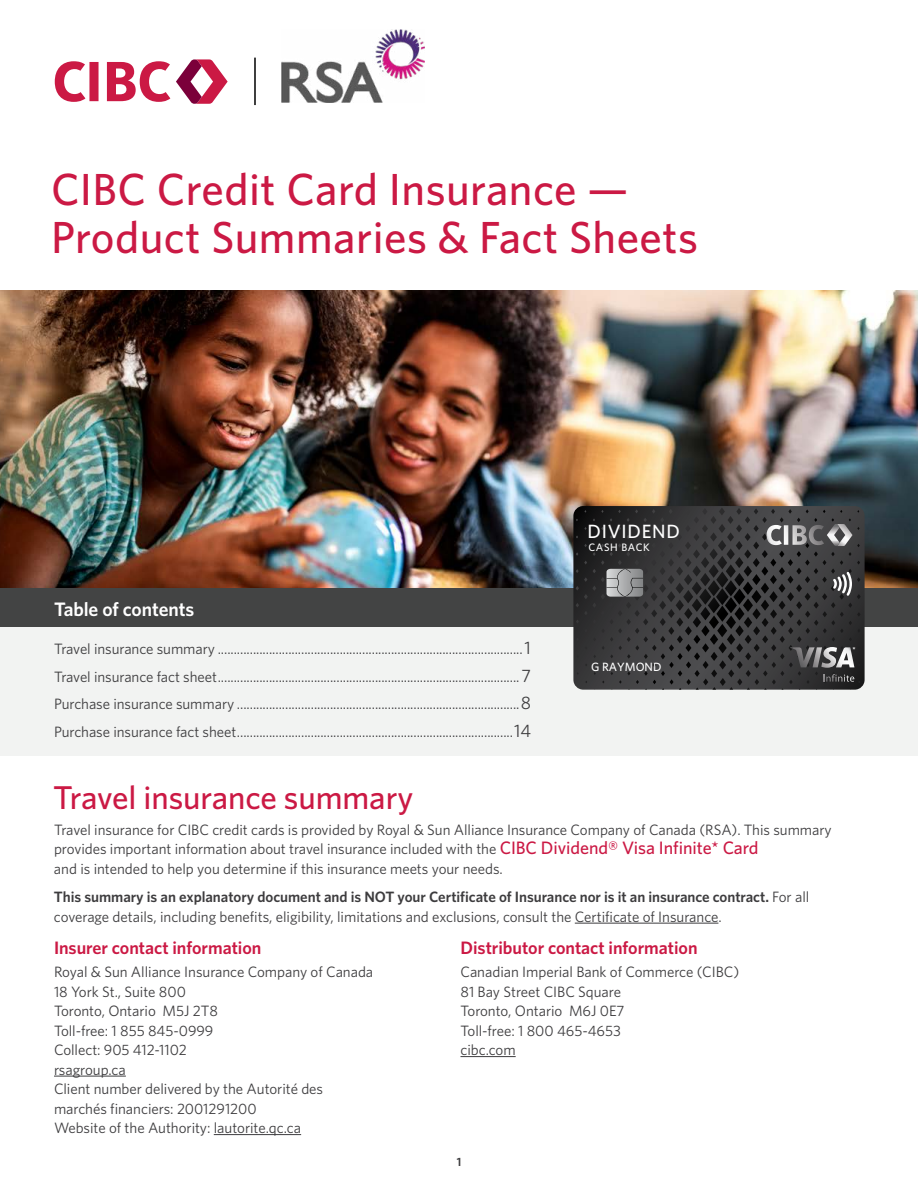
<style>
.page{position:relative;width:918px;height:1188px;background:#fff}
.page>*{position:absolute;margin:0;border:0;box-sizing:border-box;transform-origin:0 0}
.t1{font:500 45px/48px "Whitney";letter-spacing:.01em;color:#cb1944}
.t2{font:500 33px "Whitney";letter-spacing:-.005em;color:#cb1944}
.t3{font:600 19.5px "Whitney";letter-spacing:-.005em;color:#fff}
.t4{font:500 19.2px "Whitney";letter-spacing:.04em;color:#fff}
.t5{font:600 18px "Whitney";letter-spacing:-.005em;color:#cb1944}
.t6{font:15px/19.5px "Whitney";letter-spacing:-.005em;color:#3d3c3e}
.t7{font:500 12px "Whitney";color:#fff}
.t8{font:600 12px "Whitney";color:#3d3c3e}
.t9{font:500 10.8px "Whitney";letter-spacing:.06em;color:#fff}
.t10{font:8.4px "Helvetica";color:#fff}
.s1{font-size:18px}
.s2{font-weight:500;font-size:18px;color:#cb1944}
.s3{font-weight:600}
</style>
<div class="page">
<div style="left:0;top:615px;width:918px;height:141px;background:#f2f3f2"></div>
<hr style="left:254px;top:58px;width:2px;height:47px;background:#000">
<hr style="left:575px;top:923px;width:143px;height:1px;background:#3d3c3e">
<hr style="left:460px;top:1056px;width:56px;height:1px;background:#3d3c3e">
<hr style="left:54px;top:1076px;width:72px;height:1px;background:#3d3c3e">
<hr style="left:214px;top:1134px;width:87px;height:1px;background:#3d3c3e">
<svg style="left:55px;top:61px;width:115px;height:41px"></svg>
<svg style="left:176px;top:59px;width:52px;height:45px"></svg>
<img style="left:282px;top:29px;width:142px;height:74px">
<img style="left:0;top:291px;width:918px;height:297px">
<div style="left:0;top:588px;width:918px;height:39px;background:#434444"></div>
<svg style="left:573px;top:506px;width:292px;height:182px"></svg>
<svg style="left:576px;top:506px;width:285px;height:184px;background:#3d3d3e"></svg>
<h1 class="t1" style="left:51px;top:164px;width:648px">CIBC Credit Card Insurance —<br>Product Summaries &amp; Fact Sheets</h1>
<p class="t4" style="left:588px;top:518px;width:94px">DIVIDEND</p>
<h2 class="t3" style="left:54px;top:596px;width:142px">Table of contents</h2>
<p class="t6" style="left:54px;top:639px;width:479px">Travel insurance summary ............................................................................................... <span class="s1">1</span></p>
<p class="t6" style="left:54px;top:666px;width:479px">Travel insurance fact sheet.............................................................................................. <span class="s1">7</span></p>
<p class="t6" style="left:54px;top:694px;width:479px">Purchase insurance summary ........................................................................................<span class="s1">8</span></p>
<p class="t6" style="left:54px;top:722px;width:479px">Purchase insurance fact sheet......................................................................................<span class="s1">14</span></p>
<p class="t9" style="left:589px;top:540px;width:63px">CASH BACK</p>
<p class="t7" style="left:591px;top:659px;width:72px">G RAYMOND</p>
<h2 class="t2" style="left:53px;top:775px;width:362px">Travel insurance summary</h2>
<p class="t6" style="left:54px;top:820px;width:779px">Travel insurance for CIBC credit cards is provided by Royal &amp; Sun Alliance Insurance Company of Canada (RSA). This summary provides important information about travel insurance included with the <span class="s2">CIBC Dividend® Visa Infinite* Card<br></span>and is intended to help you determine if this insurance meets your needs.</p>
<p class="t6" style="left:54px;top:887px;width:757px"><span class="s3">This summary is an explanatory document and is NOT your Certificate of Insurance nor is it an insurance contract.</span> For all coverage details, including benefits, eligibility, limitations and exclusions, consult the Certificate of Insurance.</p>
<h3 class="t5" style="left:54px;top:936px;width:209px">Insurer contact information</h3>
<p class="t5" style="left:461px;top:936px;width:239px">Distributor contact information</p>
<p class="t6" style="left:54px;top:962px;width:321px">Royal &amp; Sun Alliance Insurance Company of Canada<br>18 York St., Suite 800<br>Toronto, Ontario M5J 2T8</p>
<p class="t6" style="left:54px;top:1020px;width:161px">Toll-free: 1 855 845-0999</p>
<p class="t6" style="left:461px;top:962px;width:280px">Canadian Imperial Bank of Commerce (CIBC)<br>81 Bay Street CIBC Square<br>Toronto, Ontario M6J 0E7</p>
<p class="t6" style="left:461px;top:1020px;width:162px">Toll-free: 1 800 465-4653</p>
<p class="t6" style="left:54px;top:1040px;width:134px">Collect: 905 412-1102</p>
<p class="t6" style="left:461px;top:1040px;width:57px">cibc.com</p>
<p class="t6" style="left:54px;top:1059px;width:73px">rsagroup.ca</p>
<p class="t6" style="left:54px;top:1079px;width:271px">Client number delivered by the Autorité des marchés financiers: 2001291200</p>
<p class="t6" style="left:54px;top:1118px;width:249px">Website of the Authority: lautorite.qc.ca</p>
<p class="t8" style="left:457px;top:1154px;width:6px">1</p>
<p class="t10" style="left:853px;top:644px;width:5px">*</p>
</div>
